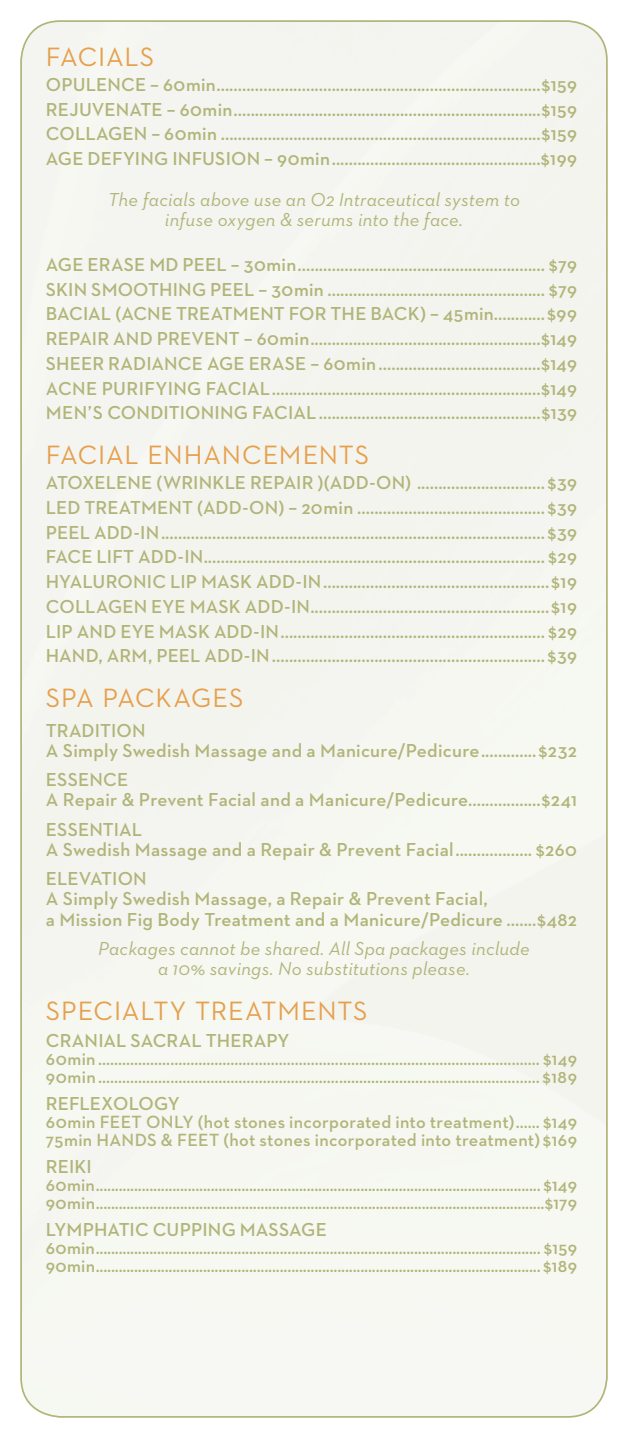
<style>
.page{position:relative;width:628px;height:1438px;background:#fff}
.page>*{position:absolute;margin:0;border:0;box-sizing:border-box;transform-origin:0 0}
.t1{font:27px "Neutraface 2 Text";letter-spacing:.03em;color:#e5a04d}
.t2{font:600 19.12px/24.8px "Neutraface 2 Text";letter-spacing:.01em;color:#b1b579}
.t3{font:italic 19.12px/20.2px "Neutraface 2 Text";letter-spacing:.01em;color:#b1b579;text-align:center}
.t4{font:600 18px/18px "Neutraface 2 Text";letter-spacing:.015em;color:#b1b579}
</style>
<div class="page">
<div style="left:20px;top:20px;width:588px;height:1398px;background:#f4f5f0"></div>
<h1 class="t1" style="left:46px;top:40px;width:110px">FACIALS</h1>
<p class="t2" style="left:46px;top:72px;width:533px;text-align:justify">OPULENCE – 60min............................................................................$159<br>REJUVENATE – 60min........................................................................$159<br>COLLAGEN – 60min ...........................................................................$159<br>AGE DEFYING INFUSION – 90min.................................................$199</p>
<p class="t3" style="left:108px;top:189px;width:413px">The facials above use an O2 Intraceutical system to infuse oxygen &amp; serums into the face.</p>
<p class="t2" style="left:46px;top:252px;width:533px;text-align:justify">AGE ERASE MD PEEL – 30min.......................................................... $79<br>SKIN SMOOTHING PEEL – 30min ................................................... $79<br>BACIAL (ACNE TREATMENT FOR THE BACK) – 45min............ $99<br>REPAIR AND PREVENT – 60min......................................................$149<br>SHEER RADIANCE AGE ERASE – 60min......................................$149<br>ACNE PURIFYING FACIAL...............................................................$149<br>MEN’S CONDITIONING FACIAL....................................................$139</p>
<h1 class="t1" style="left:46px;top:438px;width:325px">FACIAL ENHANCEMENTS</h1>
<p class="t2" style="left:46px;top:470px;width:533px;text-align:justify">ATOXELENE (WRINKLE REPAIR )(ADD-ON) .............................. $39<br>LED TREATMENT (ADD-ON) – 20min ............................................ $39<br>PEEL ADD-IN.......................................................................................... $39<br>FACE LIFT ADD-IN................................................................................ $29<br>HYALURONIC LIP MASK ADD-IN.....................................................$19<br>COLLAGEN EYE MASK ADD-IN........................................................$19<br>LIP AND EYE MASK ADD-IN.............................................................. $29<br>HAND, ARM, PEEL ADD-IN................................................................ $39</p>
<h1 class="t1" style="left:46px;top:681px;width:199px">SPA PACKAGES</h1>
<p class="t2" style="left:46px;top:720px;width:532px;line-height:20.2px">TRADITION<br>A Simply Swedish Massage and a Manicure/Pedicure.............$232</p>
<p class="t2" style="left:46px;top:769px;width:532px;line-height:20.2px">ESSENCE<br>A Repair &amp; Prevent Facial and a Manicure/Pedicure.................$241</p>
<p class="t2" style="left:46px;top:819px;width:533px;line-height:20.2px">ESSENTIAL<br>A Swedish Massage and a Repair &amp; Prevent Facial.................. $260</p>
<p class="t2" style="left:46px;top:868px;width:532px;line-height:20.2px">ELEVATION<br>A Simply Swedish Massage, a Repair &amp; Prevent Facial,<br>a Mission Fig Body Treatment and a Manicure/Pedicure .......$482</p>
<p class="t3" style="left:98px;top:938px;width:433px">Packages cannot be shared. All Spa packages include a 10% savings. No substitutions please.</p>
<h1 class="t1" style="left:46px;top:994px;width:323px">SPECIALTY TREATMENTS</h1>
<p class="t2" style="left:46px;top:1028px;width:245px">CRANIAL SACRAL THERAPY</p>
<p class="t4" style="left:46px;top:1050px;width:533px">60min .............................................................................................................. $149<br>90min.............................................................................................................. $189</p>
<p class="t2" style="left:46px;top:1091px;width:135px">REFLEXOLOGY</p>
<p class="t4" style="left:46px;top:1113px;width:532px">60min FEET ONLY (hot stones incorporated into treatment)...... $149<br>75min HANDS &amp; FEET (hot stones incorporated into treatment) $169</p>
<p class="t2" style="left:46px;top:1154px;width:48px">REIKI</p>
<p class="t4" style="left:46px;top:1176px;width:533px">60min.................................................................................................................... $149<br>90min.....................................................................................................................$179</p>
<p class="t2" style="left:46px;top:1217px;width:282px">LYMPHATIC CUPPING MASSAGE</p>
<p class="t4" style="left:46px;top:1239px;width:533px">60min.................................................................................................................... $159<br>90min.................................................................................................................... $189</p>
</div>
